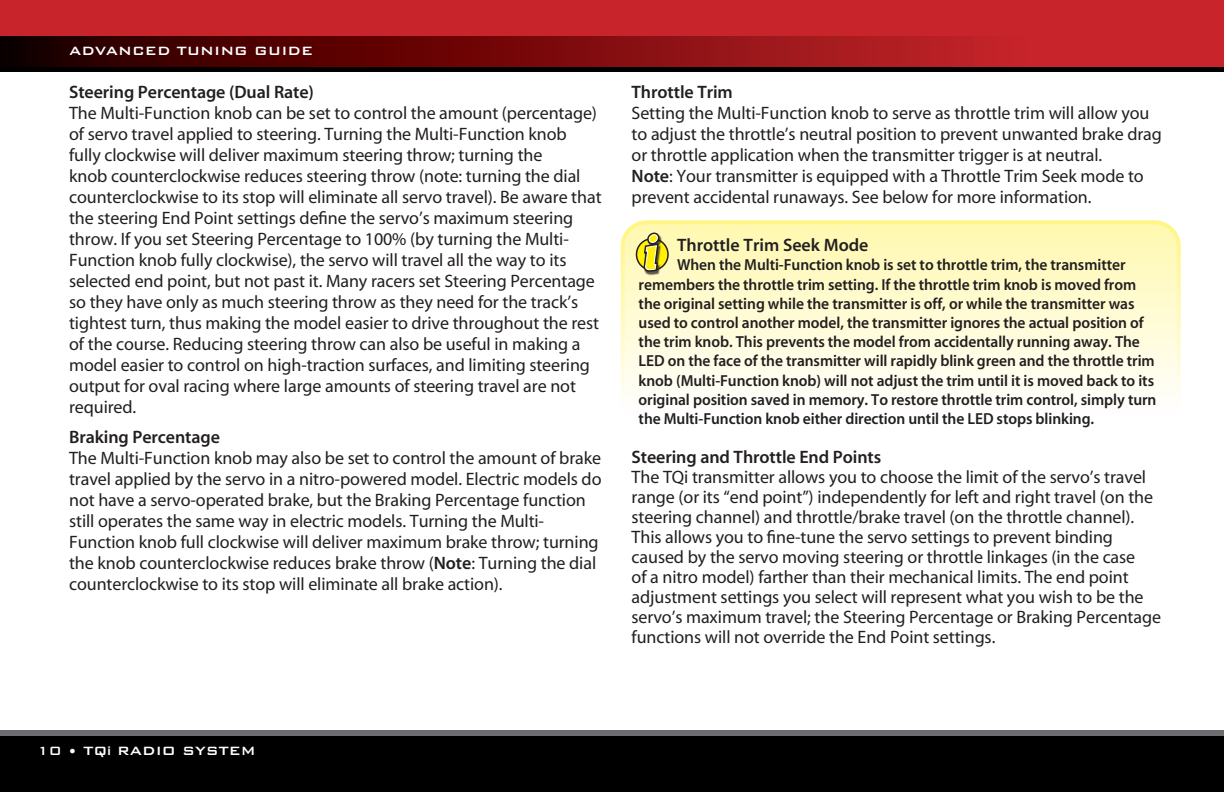
<style>
.page{position:relative;width:1224px;height:792px;background:#fff}
.page>*{position:absolute;margin:0;border:0;box-sizing:border-box;transform-origin:0 0}
.t1{font:18px/21px "Myriad";letter-spacing:-.005em;color:#231f20}
.t2{font:600 18px "Myriad";letter-spacing:-.005em;color:#231f20}
.t3{font:600 16px/19.2px "Myriad";letter-spacing:-.005em;color:#231f20}
.t4{font:16px "Bank Gothic Medium BT";color:#fff}
.s1{font-weight:600}
.s2{font-family:"Arial";font-weight:700;font-size:12px}
</style>
<div class="page">
<div style="left:0;top:731px;width:1224px;height:61px;background:linear-gradient(to right,#6c6d70,#6c6d70)"></div>
<div style="left:0;top:737px;width:1224px;height:55px;background:#000"></div>
<div style="left:0;top:0;width:1224px;height:72px;background:#000"></div>
<div style="left:0;top:0;width:1224px;height:50px;background:#c8242b"></div>
<svg style="left:0;top:36px;width:1224px;height:31px;background:#800f12"></svg>
<svg style="left:626px;top:225px;width:550px;height:166px;background:#fefbd1"></svg>
<div style="left:621px;top:220px;width:560px;height:215px;border:4px solid #fff;border-radius:24px"></div>
<svg style="left:637px;top:239px;width:31px;height:31px"></svg>
<div style="left:636px;top:238px;width:33px;height:33px;border:2px solid #231f20;border-radius:50%"></div>
<div style="left:644px;top:235px;width:18px;height:41px;background:#231f20;opacity:.75"></div>
<div style="left:647px;top:232px;width:13px;height:13px;border:4px solid #231f20;border-radius:50%"></div>
<svg style="left:649px;top:234px;width:9px;height:9px"></svg>
<div style="left:648px;top:234px;width:10px;height:9px;border:1px solid #fff;border-radius:50%"></div>
<svg style="left:642px;top:241px;width:19px;height:84px;background:#e1db91"></svg>
<p class="t4" style="left:69px;top:42px;width:246px">ADVANCED TUNING GUIDE</p>
<p class="t2" style="left:69px;top:83px;width:246px">Steering Percentage (Dual Rate)</p>
<p class="t1" style="left:69px;top:104px;width:534px">The Multi-Function knob can be set to control the amount (percentage) of servo travel applied to steering. Turning the Multi-Function knob fully clockwise will deliver maximum steering throw; turning the<br>knob counterclockwise reduces steering throw (note: turning the dial counterclockwise to its stop will eliminate all servo travel). Be aware that the steering End Point settings define the servo’s maximum steering throw. If you set Steering Percentage to 100% (by turning the Multi-Function knob fully clockwise), the servo will travel all the way to its selected end point, but not past it. Many racers set Steering Percentage so they have only as much steering throw as they need for the track’s tightest turn, thus making the model easier to drive throughout the rest of the course. Reducing steering throw can also be useful in making a model easier to control on high-traction surfaces, and limiting steering output for oval racing where large amounts of steering travel are not required.</p>
<p class="t2" style="left:69px;top:428px;width:152px">Braking Percentage</p>
<p class="t1" style="left:69px;top:449px;width:534px">The Multi-Function knob may also be set to control the amount of brake travel applied by the servo in a nitro-powered model. Electric models do not have a servo-operated brake, but the Braking Percentage function still operates the same way in electric models. Turning the Multi-Function knob full clockwise will deliver maximum brake throw; turning the knob counterclockwise reduces brake throw (<span class="s1">Note</span>: Turning the dial counterclockwise to its stop will eliminate all brake action).</p>
<p class="t2" style="left:632px;top:83px;width:103px">Throttle Trim</p>
<p class="t1" style="left:632px;top:104px;width:532px">Setting the Multi-Function knob to serve as throttle trim will allow you to adjust the throttle’s neutral position to prevent unwanted brake drag or throttle application when the transmitter trigger is at neutral.<br><span class="s1">Note</span>: Your transmitter is equipped with a Throttle Trim Seek mode to prevent accidental runaways. See below for more information.</p>
<p class="t2" style="left:677px;top:236px;width:193px">Throttle Trim Seek Mode</p>
<p class="t3" style="left:639px;top:256px;width:519px;text-indent:38px">When the Multi-Function knob is set to throttle trim, the transmitter remembers the throttle trim setting. If the throttle trim knob is moved from the original setting while the transmitter is off, or while the transmitter was used to control another model, the transmitter ignores the actual position of the trim knob. This prevents the model from accidentally running away. The LED on the face of the transmitter will rapidly blink green and the throttle trim knob (Multi-Function knob) will not adjust the trim until it is moved back to its original position saved in memory. To restore throttle trim control, simply turn the Multi-Function knob either direction until the LED stops blinking.</p>
<p class="t2" style="left:632px;top:448px;width:251px">Steering and Throttle End Points</p>
<p class="t1" style="left:632px;top:468px;width:531px;line-height:20px">The TQi transmitter allows you to choose the limit of the servo’s travel range (or its “end point”) independently for left and right travel (on the steering channel) and throttle/brake travel (on the throttle channel).<br>This allows you to fine-tune the servo settings to prevent binding caused by the servo moving steering or throttle linkages (in the case<br>of a nitro model) farther than their mechanical limits. The end point adjustment settings you select will represent what you wish to be the servo’s maximum travel; the Steering Percentage or Braking Percentage functions will not override the End Point settings.</p>
<p class="t4" style="left:37px;top:742px;width:220px">10 • TQ<span class="s2">i</span> RADIO SYSTEM</p>
</div>
